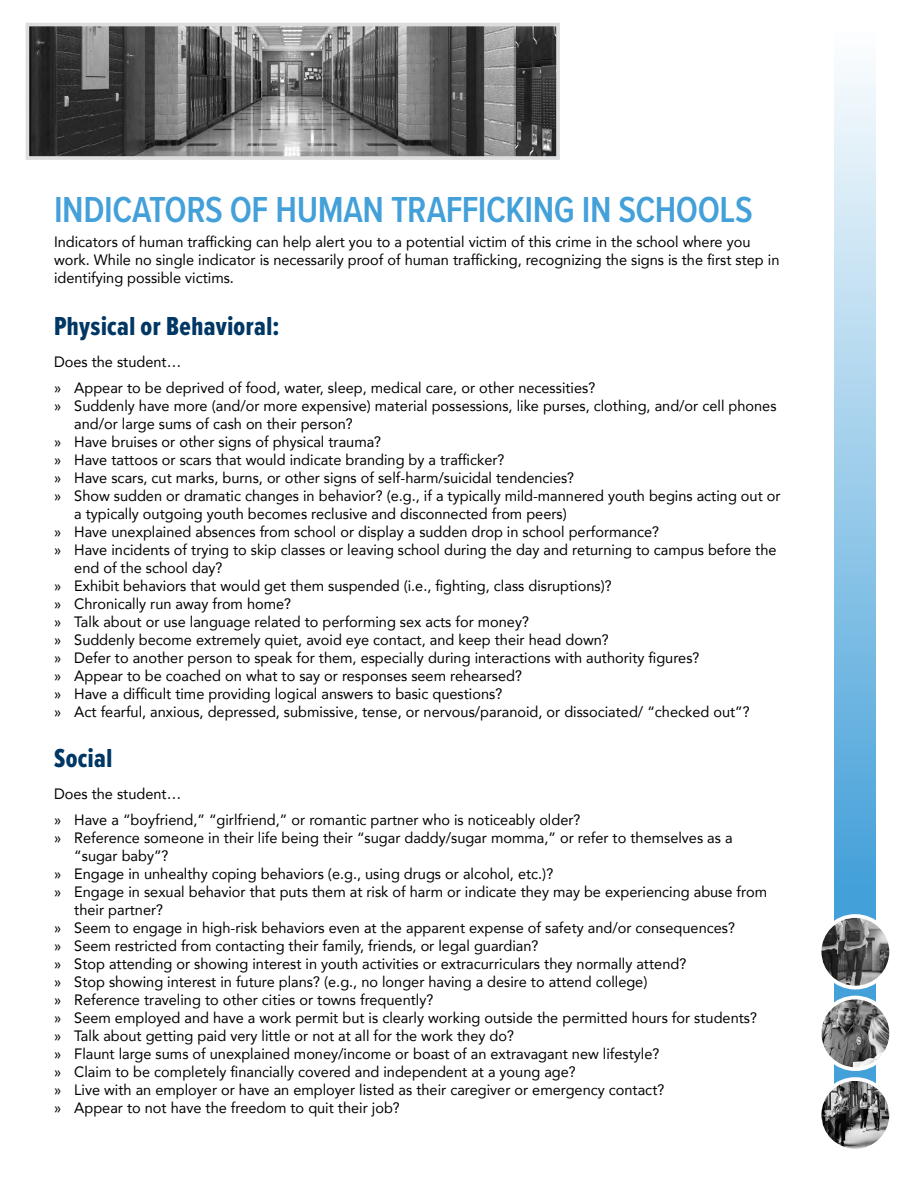
<style>
.page{position:relative;width:918px;height:1188px;background:#fff}
.page>*{position:absolute;margin:0;border:0;box-sizing:border-box;transform-origin:0 0}
.t1{font:600 37.5px "Proxima Nova Cond";letter-spacing:-.01em;color:#43a0d9}
.t2{font:27px "Proxima Nova Ex Cn Extrabld";letter-spacing:.02em;color:#003764}
.t3{font:15px/18px "Avenir";color:#000}
</style>
<div class="page">
<img style="left:31px;top:28px;width:524px;height:127px">
<div style="left:26px;top:23px;width:534px;height:137px;border:4px solid #dcddde"></div>
<svg style="left:835px;top:71px;width:41px;height:1013px"></svg>
<img style="left:820px;top:1079px;width:71px;height:72px;border-radius:36px">
<div style="left:818px;top:1077px;width:75px;height:76px;border:4px solid #fff;border-radius:50%"></div>
<img style="left:820px;top:998px;width:71px;height:71px;border-radius:36px">
<div style="left:818px;top:996px;width:75px;height:75px;border:4px solid #fff;border-radius:50%"></div>
<img style="left:820px;top:916px;width:71px;height:72px;border-radius:36px">
<div style="left:818px;top:914px;width:75px;height:75px;border:4px solid #fff;border-radius:50%"></div>
<h2 class="t1" style="left:54px;top:182px;width:700px">INDICATORS OF HUMAN TRAFFICKING IN SCHOOLS</h2>
<p class="t3" style="left:54px;top:232px;width:727px">Indicators of human trafficking can help alert you to a potential victim of this crime in the school where you work. While no single indicator is necessarily proof of human trafficking, recognizing the signs is the first step in identifying possible victims.</p>
<h3 class="t2" style="left:54px;top:307px;width:227px">Physical or Behavioral:</h3>
<p class="t3" style="left:54px;top:352px;width:129px">Does the student…</p>
<p class="t3" style="left:54px;top:378px;width:543px">» Appear to be deprived of food, water, sleep, medical care, or other necessities?</p>
<p class="t3" style="left:74px;top:396px;width:704px;text-indent:-20px">» Suddenly have more (and/or more expensive) material possessions, like purses, clothing, and/or cell phones and/or large sums of cash on their person?</p>
<p class="t3" style="left:54px;top:432px;width:329px">» Have bruises or other signs of physical trauma?</p>
<p class="t3" style="left:54px;top:450px;width:452px">» Have tattoos or scars that would indicate branding by a trafficker?</p>
<p class="t3" style="left:54px;top:468px;width:522px">» Have scars, cut marks, burns, or other signs of self-harm/suicidal tendencies?</p>
<p class="t3" style="left:74px;top:486px;width:708px;text-indent:-20px">» Show sudden or dramatic changes in behavior? (e.g., if a typically mild-mannered youth begins acting out or a typically outgoing youth becomes reclusive and disconnected from peers)</p>
<p class="t3" style="left:54px;top:522px;width:607px">» Have unexplained absences from school or display a sudden drop in school performance?</p>
<p class="t3" style="left:74px;top:540px;width:704px;text-indent:-20px">» Have incidents of trying to skip classes or leaving school during the day and returning to campus before the end of the school day?</p>
<p class="t3" style="left:54px;top:576px;width:559px">» Exhibit behaviors that would get them suspended (i.e., fighting, class disruptions)?</p>
<p class="t3" style="left:54px;top:594px;width:239px">» Chronically run away from home?</p>
<p class="t3" style="left:54px;top:612px;width:477px">» Talk about or use language related to performing sex acts for money?</p>
<p class="t3" style="left:54px;top:630px;width:556px">» Suddenly become extremely quiet, avoid eye contact, and keep their head down?</p>
<p class="t3" style="left:54px;top:648px;width:647px">» Defer to another person to speak for them, especially during interactions with authority figures?</p>
<p class="t3" style="left:54px;top:666px;width:470px">» Appear to be coached on what to say or responses seem rehearsed?</p>
<p class="t3" style="left:54px;top:684px;width:450px">» Have a difficult time providing logical answers to basic questions?</p>
<p class="t3" style="left:54px;top:702px;width:697px">» Act fearful, anxious, depressed, submissive, tense, or nervous/paranoid, or dissociated/ “checked out”?</p>
<h3 class="t2" style="left:54px;top:739px;width:60px">Social</h3>
<p class="t3" style="left:54px;top:784px;width:129px">Does the student…</p>
<p class="t3" style="left:54px;top:810px;width:528px">» Have a “boyfriend,” “girlfriend,” or romantic partner who is noticeably older?</p>
<p class="t3" style="left:74px;top:828px;width:660px;text-indent:-20px">» Reference someone in their life being their “sugar daddy/sugar momma,” or refer to themselves as a “sugar baby”?</p>
<p class="t3" style="left:54px;top:864px;width:501px">» Engage in unhealthy coping behaviors (e.g., using drugs or alcohol, etc.)?</p>
<p class="t3" style="left:74px;top:882px;width:694px;text-indent:-20px">» Engage in sexual behavior that puts them at risk of harm or indicate they may be experiencing abuse from their partner?</p>
<p class="t3" style="left:54px;top:918px;width:683px">» Seem to engage in high-risk behaviors even at the apparent expense of safety and/or consequences?</p>
<p class="t3" style="left:54px;top:936px;width:486px">» Seem restricted from contacting their family, friends, or legal guardian?</p>
<p class="t3" style="left:54px;top:954px;width:634px">» Stop attending or showing interest in youth activities or extracurriculars they normally attend?</p>
<p class="t3" style="left:54px;top:972px;width:595px">» Stop showing interest in future plans? (e.g., no longer having a desire to attend college)</p>
<p class="t3" style="left:54px;top:990px;width:381px">» Reference traveling to other cities or towns frequently?</p>
<p class="t3" style="left:54px;top:1008px;width:705px">» Seem employed and have a work permit but is clearly working outside the permitted hours for students?</p>
<p class="t3" style="left:54px;top:1026px;width:462px">» Talk about getting paid very little or not at all for the work they do?</p>
<p class="t3" style="left:54px;top:1044px;width:607px">» Flaunt large sums of unexplained money/income or boast of an extravagant new lifestyle?</p>
<p class="t3" style="left:54px;top:1062px;width:523px">» Claim to be completely financially covered and independent at a young age?</p>
<p class="t3" style="left:54px;top:1080px;width:612px">» Live with an employer or have an employer listed as their caregiver or emergency contact?</p>
<p class="t3" style="left:54px;top:1098px;width:347px">» Appear to not have the freedom to quit their job?</p>
</div>
